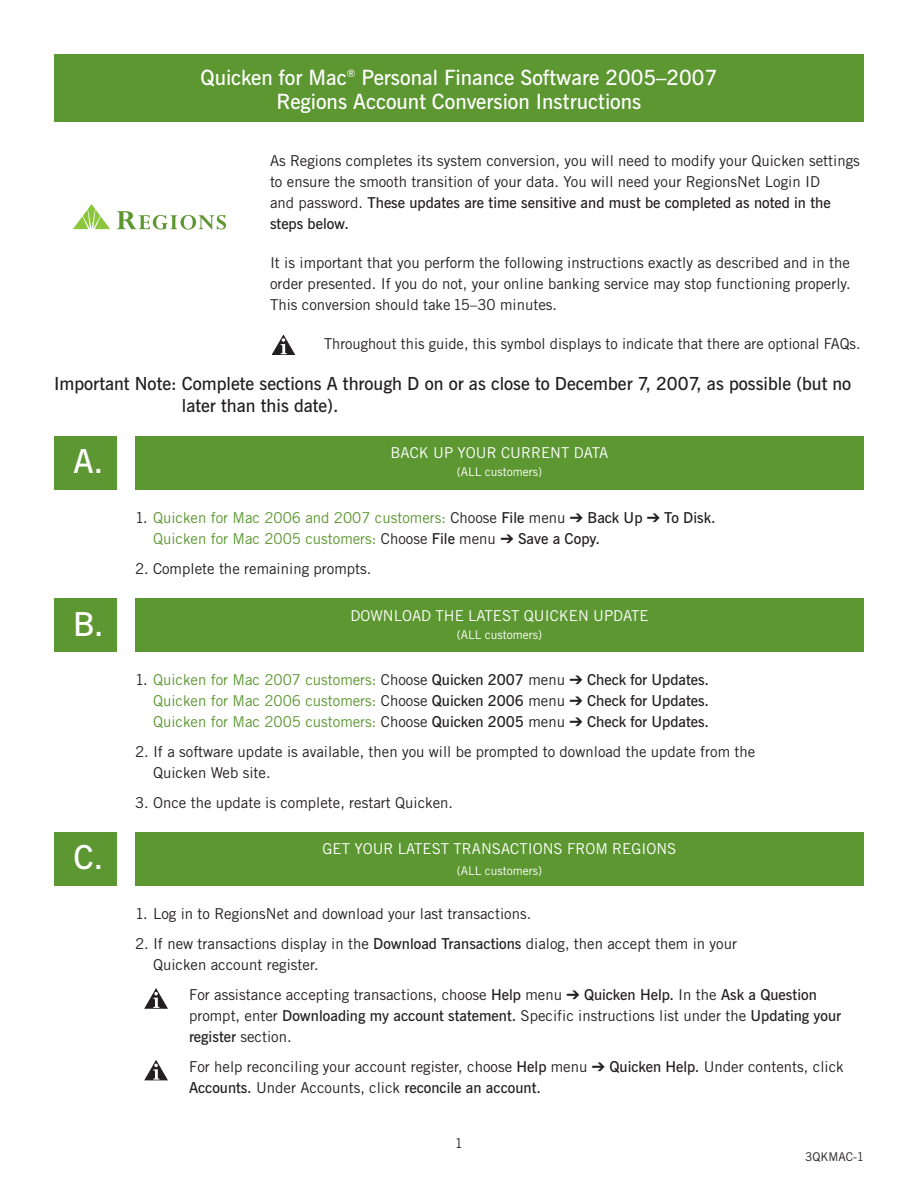
<style>
.page{position:relative;width:918px;height:1188px;background:#fff}
.page>*{position:absolute;margin:0;border:0;box-sizing:border-box;transform-origin:0 0}
.t1{font:600 33px "News Gothic BT";color:#fff}
.t2{font:600 21px/24px "News Gothic BT";color:#fff;text-align:center}
.t3{font:600 18px/22.5px "News Gothic BT";color:#231f20}
.t4{font:15px/21px "Trade Gothic";color:#231f20}
.t5{font:15px/21px "Trade Gothic";color:#5c9731}
.t6{font:600 15px/21px "News Gothic BT";color:#231f20}
.t7{font:15px "Trade Gothic";color:#fff}
.t8{font:13.5px "Trade Gothic";color:#231f20}
.t9{font:12px "Trade Gothic";color:#fff}
.t10{font:12px "Trade Gothic";color:#231f20}
.s1{font-family:"Trade Gothic";font-weight:400}
.s2{color:#231f20}
.s3{font-family:"News Gothic BT";font-weight:600;color:#231f20}
.s4{font-family:"News Gothic BT";font-weight:600}
</style>
<div class="page">
<div style="left:54px;top:54px;width:810px;height:68px;background:#5c9731"></div>
<div style="left:135px;top:436px;width:729px;height:54px;background:#5c9731"></div>
<div style="left:54px;top:436px;width:63px;height:54px;background:#5c9731"></div>
<div style="left:135px;top:598px;width:729px;height:54px;background:#5c9731"></div>
<div style="left:54px;top:598px;width:63px;height:54px;background:#5c9731"></div>
<svg style="left:272px;top:335px;width:23px;height:20px"></svg>
<svg style="left:73px;top:204px;width:37px;height:25px"></svg>
<svg style="left:117px;top:211px;width:109px;height:19px"></svg>
<div style="left:135px;top:832px;width:729px;height:54px;background:#5c9731"></div>
<div style="left:54px;top:832px;width:63px;height:54px;background:#5c9731"></div>
<svg style="left:145px;top:989px;width:22px;height:19px"></svg>
<svg style="left:145px;top:1060px;width:22px;height:20px"></svg>
<h2 class="t2" style="left:201px;top:67px;width:518px">Quicken for Mac<sup>®</sup> Personal Finance Software 2005–2007<br>Regions Account Conversion Instructions</h2>
<p class="t4" style="left:270px;top:152px;width:591px">As Regions completes its system conversion, you will need to modify your Quicken settings to ensure the smooth transition of your data. You will need your RegionsNet Login ID</p>
<p class="t6" style="left:270px;top:194px;width:562px"><span class="s1">and password.</span> These updates are time sensitive and must be completed as noted in the steps below.</p>
<p class="t4" style="left:270px;top:254px;width:582px;text-align:justify">It is important that you perform the following instructions exactly as described and in the order presented. If you do not, your online banking service may stop functioning properly.<br>This conversion should take 15–30 minutes.</p>
<p class="t4" style="left:324px;top:335px;width:538px">Throughout this guide, this symbol displays to indicate that there are optional FAQs.</p>
<p class="t3" style="left:182px;top:374px;width:671px;text-indent:-128px">Important Note: Complete sections A through D on or as close to December 7, 2007, as possible (but no later than this date).</p>
<h1 class="t1" style="left:73px;top:449px;width:32px">A.</h1>
<p class="t7" style="left:391px;top:447px;width:219px">BACK UP YOUR CURRENT DATA</p>
<p class="t9" style="left:457px;top:468px;width:87px">(ALL customers)</p>
<p class="t5" style="left:153px;top:509px;width:564px;text-indent:-18px"><span class="s2">1.</span> Quicken for Mac 2006 and 2007 customers: <span class="s2">Choose</span> <span class="s3">File</span> <span class="s2">menu</span> <span class="s2">➔</span> <span class="s3">Back Up</span> <span class="s2">➔</span> <span class="s3">To Disk.<br></span>Quicken for Mac 2005 customers: <span class="s2">Choose</span> <span class="s3">File</span> <span class="s2">menu</span> <span class="s2">➔</span> <span class="s3">Save a Copy.</span></p>
<p class="t4" style="left:135px;top:560px;width:238px">2. Complete the remaining prompts.</p>
<h1 class="t1" style="left:73px;top:612px;width:32px">B.</h1>
<p class="t7" style="left:350px;top:610px;width:300px">DOWNLOAD THE LATEST QUICKEN UPDATE</p>
<p class="t9" style="left:457px;top:630px;width:87px">(ALL customers)</p>
<p class="t5" style="left:153px;top:671px;width:558px;text-align:justify;text-indent:-18px"><span class="s2">1.</span> Quicken for Mac 2007 customers: <span class="s2">Choose</span> <span class="s3">Quicken 2007</span> <span class="s2">menu</span> <span class="s2">➔</span> <span class="s3">Check for Updates.<br></span>Quicken for Mac 2006 customers: <span class="s2">Choose</span> <span class="s3">Quicken 2006</span> <span class="s2">menu</span> <span class="s2">➔</span> <span class="s3">Check for Updates.<br></span>Quicken for Mac 2005 customers: <span class="s2">Choose</span> <span class="s3">Quicken 2005</span> <span class="s2">menu</span> <span class="s2">➔</span> <span class="s3">Check for Updates.</span></p>
<p class="t4" style="left:153px;top:743px;width:604px;text-indent:-18px">2. If a software update is available, then you will be prompted to download the update from the<br>Quicken Web site.</p>
<p class="t4" style="left:135px;top:794px;width:320px">3. Once the update is complete, restart Quicken.</p>
<h1 class="t1" style="left:74px;top:845px;width:31px">C.</h1>
<p class="t7" style="left:323px;top:843px;width:355px">GET YOUR LATEST TRANSACTIONS FROM REGIONS</p>
<p class="t9" style="left:457px;top:867px;width:87px">(ALL customers)</p>
<p class="t4" style="left:135px;top:905px;width:398px">1. Log in to RegionsNet and download your last transactions.</p>
<p class="t4" style="left:153px;top:935px;width:586px;text-indent:-18px">2. If new transactions display in the <span class="s4">Download Transactions</span> dialog, then accept them in your<br>Quicken account register.</p>
<p class="t4" style="left:189px;top:986px;width:654px">For assistance accepting transactions, choose <span class="s4">Help</span> menu ➔ <span class="s4">Quicken Help.</span> In the <span class="s4">Ask a Question </span>prompt, enter <span class="s4">Downloading my account statement.</span> Specific instructions list under the <span class="s4">Updating your</span></p>
<p class="t6" style="left:189px;top:1028px;width:104px">register <span class="s1">section.</span></p>
<p class="t4" style="left:189px;top:1058px;width:656px">For help reconciling your account register, choose <span class="s4">Help</span> menu ➔ <span class="s4">Quicken Help.</span> Under contents, click</p>
<p class="t6" style="left:189px;top:1079px;width:353px">Accounts. <span class="s1">Under Accounts, click</span> reconcile an account.</p>
<p class="t8" style="left:455px;top:1138px;width:10px">1</p>
<p class="t10" style="left:805px;top:1152px;width:60px">3QKMAC-1</p>
</div>
